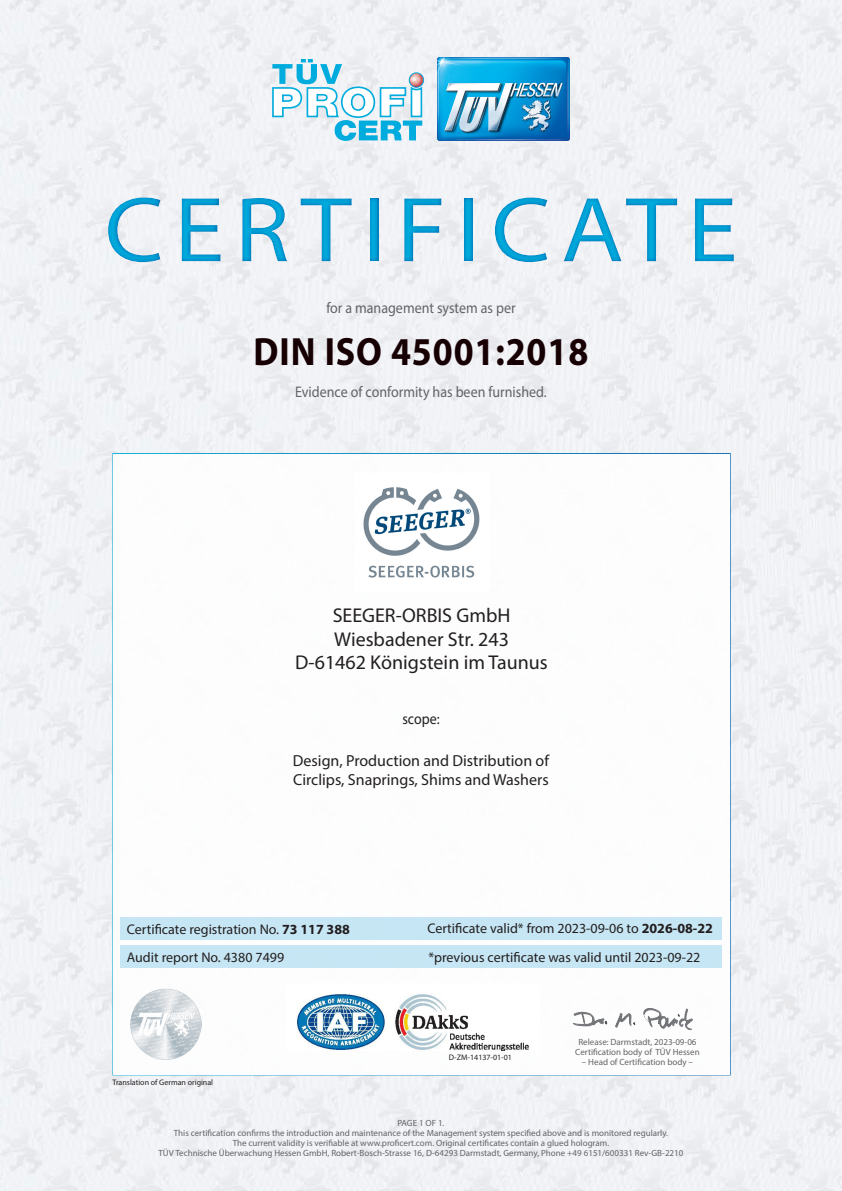
<style>
.page{position:relative;width:842px;height:1191px;background:#fff}
.page>*{position:absolute;margin:0;border:0;box-sizing:border-box;transform-origin:0 0}
.t1{font:93px "Myriad Pro";letter-spacing:.1em;color:#00acdd;scale:1.1 1}
.t2{font:700 39.6px "Myriad Pro";letter-spacing:.025em;color:#170003;scale:.91 1}
.t3{font:20px/23.6px "Myriad Pro";color:#231f20;text-align:center}
.t4{font:16px/18.5px "Myriad Pro";color:#231f20}
.t5{font:15.4px "Myriad Pro";color:#636366;scale:.91 1}
.t6{font:15.4px "Myriad Pro";color:#231f20;scale:.91 1}
.t7{font:14px "Myriad Pro";color:#231f20}
.t8{font:9px/10px "Myriad Pro";color:#636366;text-align:center}
.t9{font:8px "Myriad Pro";color:#231f20}
.s1{font-weight:700}
</style>
<div class="page">
<img style="left:0;top:0;width:842px;height:1191px">
<img style="left:437px;top:57px;width:132px;height:83px">
<svg style="left:272px;top:59px;width:152px;height:82px"></svg>
<div style="left:112px;top:453px;width:619px;height:622px;background:#fff;border:2px solid #fff"></div>
<div style="left:120px;top:945px;width:602px;height:23px;background:#c1e4f4"></div>
<div style="left:121px;top:917px;width:601px;height:22px;background:#c1e4f4"></div>
<img style="left:744px;top:810px;width:77px;height:55px">
<img style="left:736px;top:724px;width:98px;height:40px">
<img style="left:735px;top:636px;width:95px;height:35px">
<img style="left:736px;top:549px;width:93px;height:35px">
<img style="left:737px;top:479px;width:91px;height:36px">
<div style="left:642px;top:1096px;width:99px;height:53px;background:#f0f1f4"></div>
<img style="left:704px;top:939px;width:135px;height:41px">
<img style="left:297px;top:994px;width:232px;height:57px">
<img style="left:572px;top:1008px;width:121px;height:22px">
<div style="left:0;top:172px;width:842px;height:114px;background:#006bb6;opacity:.75"></div>
<img style="left:130px;top:988px;width:71px;height:71px">
<img style="left:363px;top:487px;width:117px;height:91px">
<h1 class="t1" style="left:104px;top:173px;width:577px">CERTIFICATE</h1>
<p class="t5" style="left:326px;top:298px;width:209px">for a management system as per</p>
<p class="t2" style="left:254px;top:326px;width:369px">DIN ISO 45001:2018</p>
<p class="t5" style="left:295px;top:382px;width:278px">Evidence of conformity has been furnished.</p>
<p class="t3" style="left:295px;top:603px;width:254px">SEEGER-ORBIS GmbH<br>Wiesbadener Str. 243<br>D-61462 Königstein im Taunus</p>
<p class="t6" style="left:402px;top:709px;width:42px">scope:</p>
<p class="t4" style="left:293px;top:751px;width:258px">Design, Production and Distribution of<br>Circlips, Snaprings, Shims and Washers</p>
<p class="t7" style="left:127px;top:921px;width:225px">Certificate registration No. <span class="s1">73 117 388</span></p>
<p class="t7" style="left:127px;top:948px;width:159px">Audit report No. 4380 7499</p>
<p class="t9" style="left:112px;top:1077px;width:102px">Translation of German original</p>
<p class="t7" style="left:427px;top:919px;width:287px">Certificate valid* from 2023-09-06 to <span class="s1">2026-08-22</span></p>
<p class="t7" style="left:428px;top:948px;width:274px">*previous certificate was valid until 2023-09-22</p>
<p class="t9" style="left:449px;top:1052px;width:65px">D-ZM-14137-01-01</p>
<p class="t8" style="left:575px;top:1037px;width:126px">Release: Darmstadt, 2023-09-06<br>Certification body of TÜV Hessen</p>
<p class="t8" style="left:582px;top:1057px;width:113px">– Head of Certification body –</p>
<p class="t8" style="left:397px;top:1118px;width:49px">PAGE 1 OF 1.</p>
<p class="t8" style="left:174px;top:1128px;width:496px">This certification confirms the introduction and maintenance of the Management system specified above and is monitored regularly.</p>
<p class="t8" style="left:233px;top:1138px;width:378px">The current validity is verifiable at www.proficert.com. Original certificates contain a glued hologram.</p>
<p class="t8" style="left:159px;top:1148px;width:526px">TÜV Technische Überwachung Hessen GmbH, Robert-Bosch-Strasse 16, D-64293 Darmstadt, Germany, Phone +49 6151/600331 Rev-GB-2210</p>
</div>
